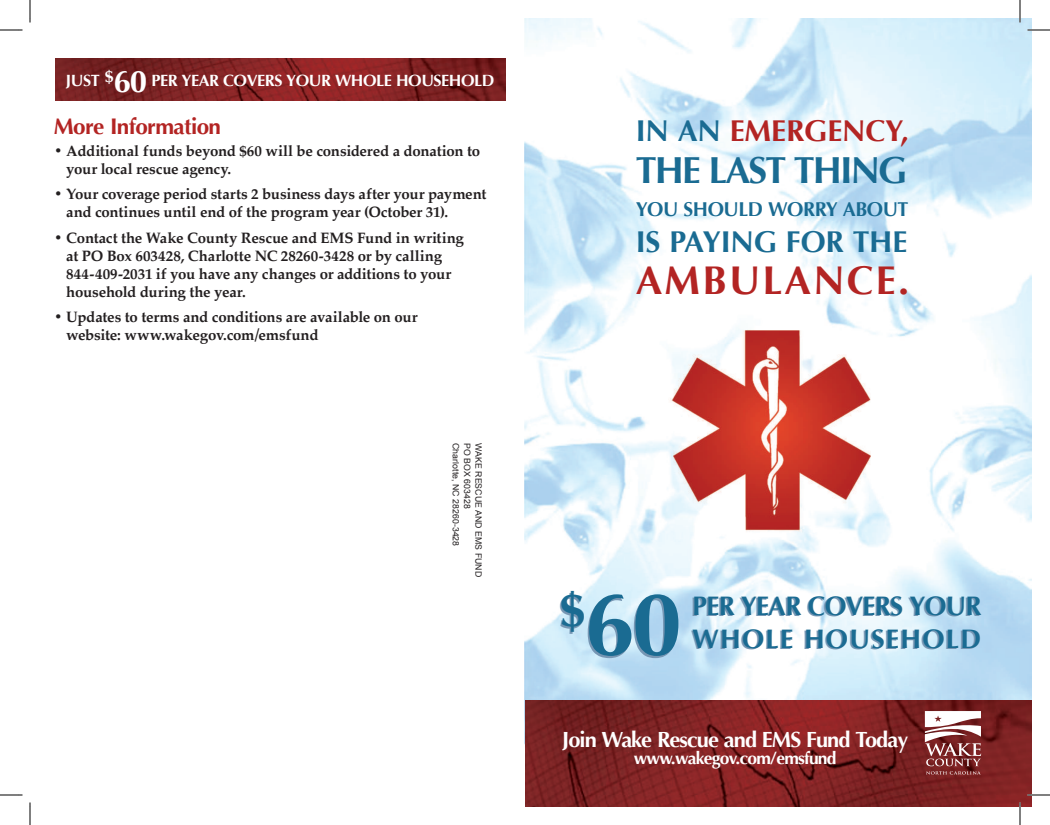
<style>
.page{position:relative;width:1050px;height:825px;background:#fff}
.page>*{position:absolute;margin:0;border:0;box-sizing:border-box;transform-origin:0 0}
.t1{font:700 89.88px "Optima";color:#1a6b92}
.t2{font:700 40px "Optima";letter-spacing:.055em;color:#b32423}
.t3{font:700 37.5px "Optima";letter-spacing:-.05em;color:#1a6b92}
.t4{font:700 30px "Optima";letter-spacing:-.005em;color:#b32423}
.t5{font:700 30px "Optima";letter-spacing:-.005em;color:#1a6b92}
.t6{font:700 26.75px/32.9px "Optima";letter-spacing:-.025em;color:#1a6b92}
.t7{font:700 22.5px "Optima";letter-spacing:-.025em;color:#b32423}
.t8{font:700 21.88px "Optima";letter-spacing:-.045em;color:#fff}
.t9{font:700 20px "Optima";letter-spacing:-.02em;color:#1a6b92}
.t10{font:700 17.5px "Optima";letter-spacing:-.045em;color:#fff}
.t11{font:700 16.25px "Optima";letter-spacing:-.025em;color:#fff}
.t12{font:700 15px/18px "Palatino";letter-spacing:-.01em;color:#231f20}
.t13{font:8.75px "Arial";letter-spacing:.005em;color:#231f20}
.s1{font-size:31.25px}
.s2{color:#1a6b92}
</style>
<div class="page">
<img style="left:55px;top:59px;width:451px;height:42px">
<img style="left:525px;top:19px;width:506px;height:681px">
<img style="left:525px;top:700px;width:506px;height:106px">
<svg style="left:925px;top:711px;width:56px;height:64px"></svg>
<svg style="left:0;top:29px;width:23px;height:2px"></svg>
<svg style="left:1028px;top:29px;width:22px;height:2px"></svg>
<svg style="left:0;top:794px;width:23px;height:2px"></svg>
<svg style="left:1028px;top:794px;width:22px;height:2px"></svg>
<svg style="left:29px;top:0;width:2px;height:22px"></svg>
<svg style="left:29px;top:802px;width:2px;height:23px"></svg>
<svg style="left:1019px;top:0;width:2px;height:22px"></svg>
<svg style="left:1019px;top:802px;width:2px;height:23px"></svg>
<p class="t11" style="left:66px;top:74px;width:430px">JUST $<span class="s1">60</span> PER YEAR COVERS YOUR WHOLE HOUSEHOLD</p>
<h3 class="t7" style="left:54px;top:117px;width:169px">More Information</h3>
<p class="t12" style="left:66px;top:143px;width:416px;text-indent:-12px">ï Additional funds beyond $60 will be considered a donation to your local rescue agency.</p>
<p class="t12" style="left:66px;top:186px;width:422px;text-indent:-12px">ï Your coverage period starts 2 business days after your payment and continues until end of the program year (October 31).</p>
<p class="t12" style="left:66px;top:230px;width:399px;text-indent:-12px">ï Contact the Wake County Rescue and EMS Fund in writing at PO Box 603428, Charlotte NC 28260-3428 or by calling 844-409-2031 if you have any changes or additions to your household during the year.</p>
<p class="t12" style="left:66px;top:309px;width:353px;text-indent:-12px">ï Updates to terms and conditions are available on our website: www.wakegov.com/emsfund</p>
<p class="t13" style="left:459px;top:443px;width:105px;rotate:90deg">Charlotte, NC 28260-3428</p>
<p class="t13" style="left:471px;top:443px;width:67px;rotate:90deg">PO BOX 603428</p>
<p class="t13" style="left:482px;top:443px;width:135px;rotate:90deg">WAKE RESCUE AND EMS FUND</p>
<h3 class="t4" style="left:636px;top:118px;width:275px"><span class="s2">IN AN</span> EMERGENCY,</h3>
<h3 class="t3" style="left:636px;top:154px;width:273px">THE LAST THING</h3>
<h3 class="t9" style="left:636px;top:201px;width:274px">YOU SHOULD WORRY ABOUT</h3>
<h3 class="t5" style="left:636px;top:229px;width:273px">IS PAYING FOR THE</h3>
<h2 class="t2" style="left:636px;top:264px;width:275px">AMBULANCE.</h2>
<h1 class="t1" style="left:560px;top:587px;width:124px"><sup>$</sup>60</h1>
<h3 class="t6" style="left:692px;top:592px;width:291px">PER YEAR COVERS YOUR<br>WHOLE HOUSEHOLD</h3>
<h3 class="t8" style="left:562px;top:730px;width:348px">Join Wake Rescue and EMS Fund Today</h3>
<p class="t10" style="left:634px;top:751px;width:204px">www.wakegov.com/emsfund</p>
</div>
